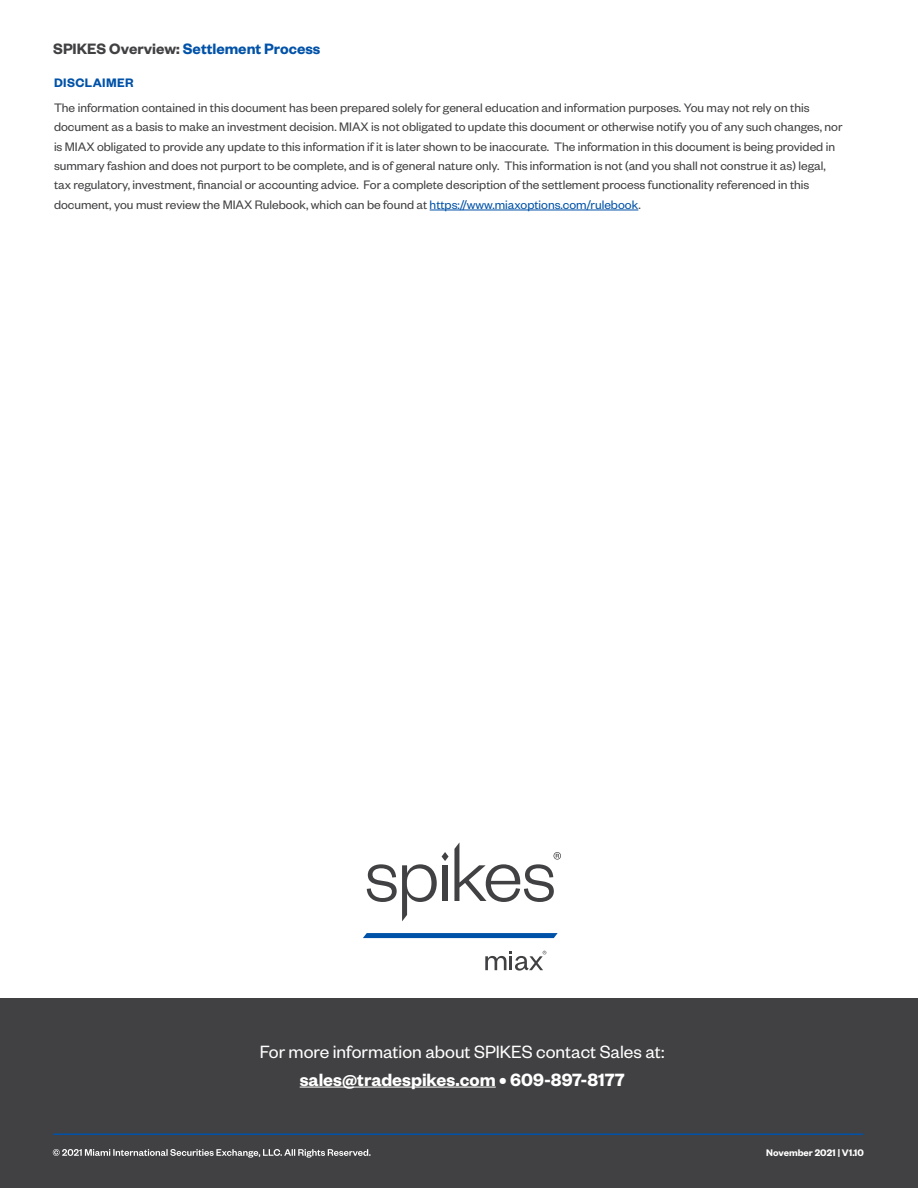
<style>
.page{position:relative;width:918px;height:1188px;background:#fff}
.page>*{position:absolute;margin:0;border:0;box-sizing:border-box;transform-origin:0 0}
.t1{font:19.5px "Founders Grotesk";color:#fff}
.t2{font:600 19.5px "Founders Grotesk";color:#fff}
.t3{font:600 16.5px "Founders Grotesk";color:#0052a8}
.t4{font:13.5px/19.5px "Founders Grotesk";color:#414042}
.t5{font:600 13.5px "Founders Grotesk";letter-spacing:.03em;color:#0052a8}
.t6{font:600 10.5px "Founders Grotesk";color:#fff}
.s1{color:#414042}
.s2{color:#0052a8}
</style>
<div class="page">
<div style="left:0;top:998px;width:918px;height:190px;background:#414042"></div>
<svg style="left:53px;top:1149px;width:318px;height:9px"></svg>
<hr style="left:53px;top:1133px;width:810px;height:2px;background:#0052a8">
<hr style="left:430px;top:210px;width:208px;height:1px;background:#0052a8">
<svg style="left:363px;top:933px;width:195px;height:5px"></svg>
<svg style="left:367px;top:842px;width:194px;height:79px"></svg>
<svg style="left:485px;top:951px;width:61px;height:19px"></svg>
<hr style="left:300px;top:1087px;width:196px;height:1px;background:#fff">
<p class="t3" style="left:53px;top:38px;width:269px"><span class="s1">SPIKES Overview:</span> Settlement Process</p>
<p class="t5" style="left:54px;top:75px;width:81px">DISCLAIMER</p>
<p class="t4" style="left:54px;top:97px;width:790px">The information contained in this document has been prepared solely for general education and information purposes. You may not rely on this document as a basis to make an investment decision. MIAX is not obligated to update this document or otherwise notify you of any such changes, nor is MIAX obligated to provide any update to this information if it is later shown to be inaccurate. The information in this document is being provided in summary fashion and does not purport to be complete, and is of general nature only. This information is not (and you shall not construe it as) legal, tax regulatory, investment, financial or accounting advice. For a complete description of the settlement process functionality referenced in this document, you must review the MIAX Rulebook, which can be found at <span class="s2">https://www.miaxoptions.com/rulebook</span>.</p>
<h1 class="t1" style="left:260px;top:1040px;width:406px">For more information about SPIKES contact Sales at:</h1>
<h1 class="t2" style="left:300px;top:1067px;width:326px">sales@tradespikes.com • 609-897-8177</h1>
<p class="t6" style="left:766px;top:1146px;width:99px">November 2021 | V1.10</p>
</div>
